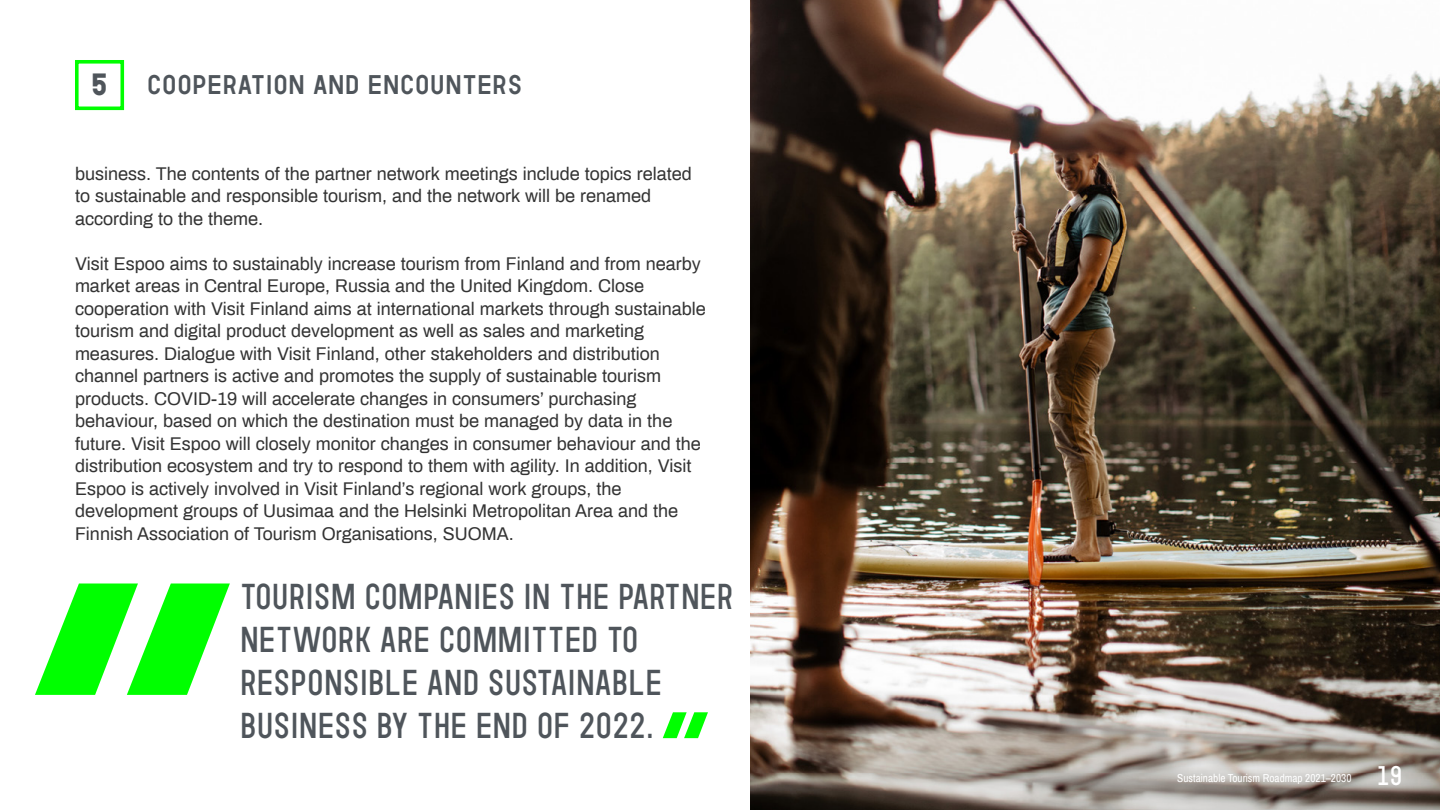
<style>
.page{position:relative;width:1440px;height:810px;background:#fff}
.page>*{position:absolute;margin:0;border:0;box-sizing:border-box;transform-origin:0 0}
.t1{font:700 36px/43.2px "Garaje 0603";color:#4f555b}
.t2{font:900 30.75px "Garaje Monospace 0503";color:#4f555b}
.t3{font:700 27px "Garaje 0503";color:#4f555b}
.t4{font:700 27px "Garaje Monospace 0603";color:#fff}
.t5{font:18px/22.5px "Archivo";color:#333}
.t6{font:11.25px "Archivo Narrow";color:#fff}
</style>
<div class="page">
<div style="left:75px;top:60px;width:49px;height:50px;border:4px solid #0f0"></div>
<svg style="left:663px;top:712px;width:45px;height:26px"></svg>
<img style="left:750px;top:0;width:690px;height:810px">
<svg style="left:35px;top:584px;width:195px;height:111px"></svg>
<h2 class="t2" style="left:91px;top:61px;width:19px">5</h2>
<h3 class="t3" style="left:147px;top:64px;width:377px">COOPERATION AND ENCOUNTERS</h3>
<p class="t5" style="left:75px;top:161px;width:618px">business. The contents of the partner network meetings include topics related to sustainable and responsible tourism, and the network will be renamed according to the theme.</p>
<p class="t5" style="left:75px;top:251px;width:632px">Visit Espoo aims to sustainably increase tourism from Finland and from nearby market areas in Central Europe, Russia and the United Kingdom. Close cooperation with Visit Finland aims at international markets through sustainable tourism and digital product development as well as sales and marketing measures. Dialogue with Visit Finland, other stakeholders and distribution channel partners is active and promotes the supply of sustainable tourism products. COVID-19 will accelerate changes in consumers’ purchasing behaviour, based on which the destination must be managed by data in the future. Visit Espoo will closely monitor changes in consumer behaviour and the distribution ecosystem and try to respond to them with agility. In addition, Visit Espoo is actively involved in Visit Finland’s regional work groups, the development groups of Uusimaa and the Helsinki Metropolitan Area and the Finnish Association of Tourism Organisations, SUOMA.</p>
<h1 class="t1" style="left:240px;top:572px;width:495px">TOURISM COMPANIES IN THE PARTNER<br>NETWORK ARE COMMITTED TO<br>RESPONSIBLE AND SUSTAINABLE<br>BUSINESS BY THE END OF 2022.</h1>
<p class="t6" style="left:1177px;top:772px;width:176px">Sustainable Tourism Roadmap 2021–2030</p>
<h3 class="t4" style="left:1377px;top:757px;width:27px">19</h3>
</div>
